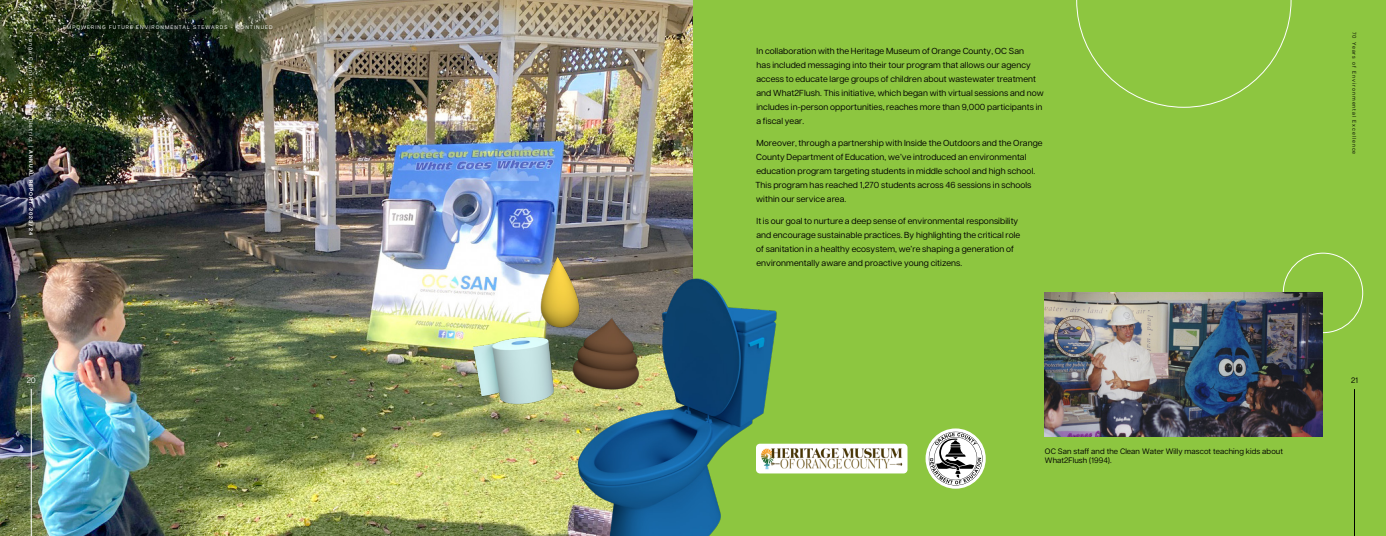
<style>
.page{position:relative;width:1386px;height:536px;background:#8dc640}
.page>*{position:absolute;margin:0;border:0;box-sizing:border-box;transform-origin:0 0}
.t1{font:8.75px/14px "Articulat CF";letter-spacing:.01em;color:#000}
.t2{font:7.88px/8.8px "Articulat CF";letter-spacing:.01em;color:#000}
.t3{font:7.88px "Articulat CF";color:#fff}
.t4{font:5.25px "Articulat CF";letter-spacing:.2em;color:#fff}
.t5{font:5.25px "Articulat CF";letter-spacing:.2em;color:#000}
.s1{font-weight:600}
</style>
<div class="page">
<img style="left:0;top:0;width:693px;height:536px">
<img style="left:474px;top:256px;width:302px;height:280px">
<img style="left:1045px;top:293px;width:278px;height:143px">
<div style="left:756px;top:443px;width:152px;height:30px;background:#fff;border-radius:4px"></div>
<img style="left:761px;top:448px;width:142px;height:21px">
<svg style="left:929px;top:431px;width:54px;height:54px;background:#b1b7a9"></svg>
<div style="left:926px;top:428px;width:60px;height:60px;border:3px solid #fff;border-radius:50%"></div>
<svg style="left:1076px;top:0;width:215px;height:107px"></svg>
<hr style="left:1354px;top:389px;width:1px;height:147px;background:#000">
<hr style="left:31px;top:389px;width:1px;height:147px;background:#fff">
<p class="t4" style="left:35px;top:32px;width:205px;rotate:90deg">Orange County Sanitation District | <span class="s1">ANNUAL REPORT 2023/24</span></p>
<p class="t4" style="left:63px;top:24px;width:211px">EMPOWERING FUTURE ENVIRONMENTAL STEWARDS - CONTINUED</p>
<p class="t3" style="left:27px;top:374px;width:11px">20</p>
<p class="t1" style="left:756px;top:44px;width:289px">In collaboration with the Heritage Museum of Orange County, OC San<br>has included messaging into their tour program that allows our agency access to educate large groups of children about wastewater treatment and What2Flush. This initiative, which began with virtual sessions and now includes in-person opportunities, reaches more than 9,000 participants in a fiscal year.</p>
<p class="t1" style="left:755px;top:135px;width:289px">Moreover, through a partnership with Inside the Outdoors and the Orange County Department of Education, we’ve introduced an environmental education program targeting students in middle school and high school.<br>This program has reached 1,270 students across 46 sessions in schools within our service area.</p>
<p class="t1" style="left:756px;top:213px;width:266px">It is our goal to nurture a deep sense of environmental responsibility and encourage sustainable practices. By highlighting the critical role of sanitation in a healthy ecosystem, we’re shaping a generation of environmentally aware and proactive young citizens.</p>
<p class="t2" style="left:1045px;top:446px;width:239px">OC San staff and the Clean Water Willy mascot teaching kids about<br>What2Flush (1994).</p>
<p class="t5" style="left:1358px;top:32px;width:124px;rotate:90deg">70 Years of Environmental Excellence</p>
<p class="t2" style="left:1351px;top:375px;width:8px">21</p>
</div>
